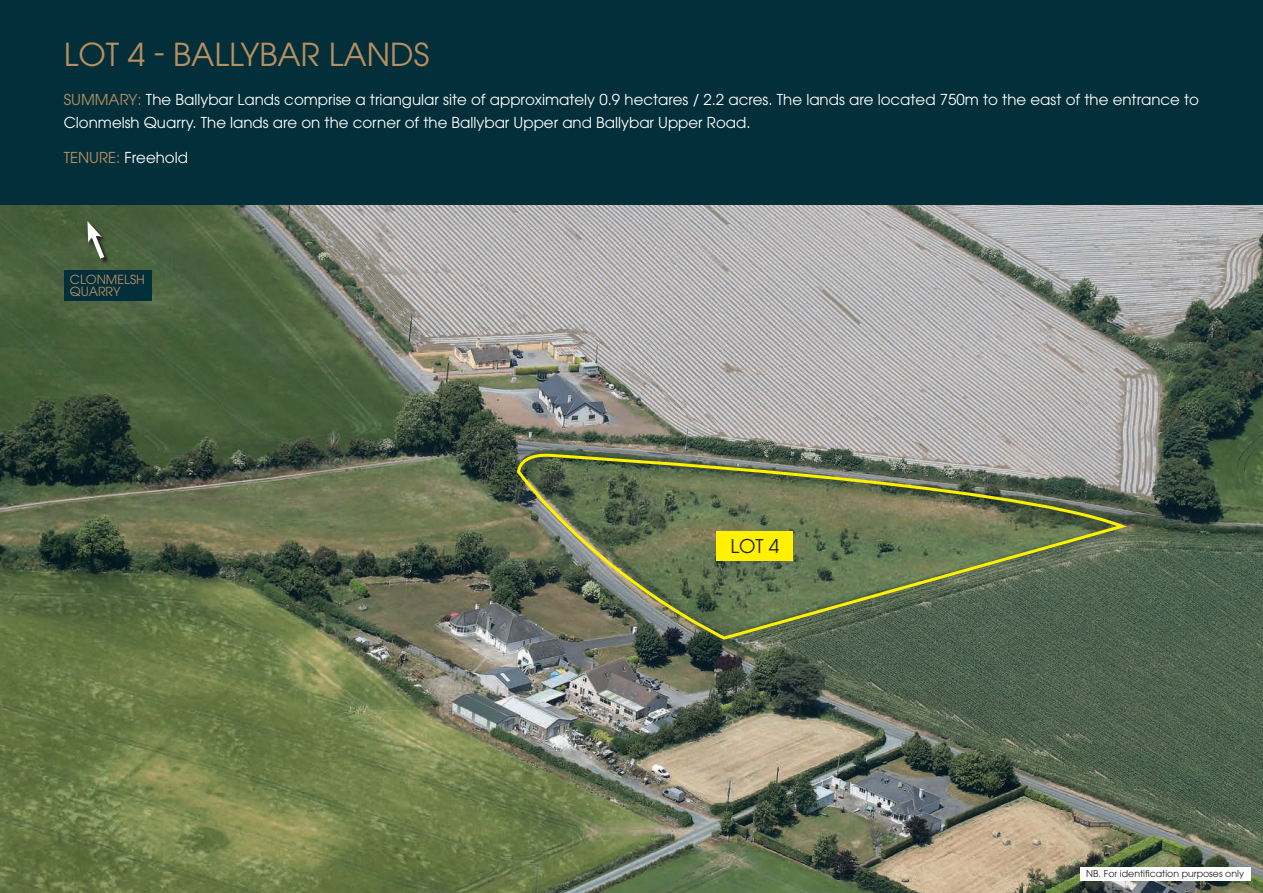
<style>
.page{position:relative;width:1263px;height:893px;background:#022f3a}
.page>*{position:absolute;margin:0;border:0;box-sizing:border-box;transform-origin:0 0}
.t1{font:31.5px "ITC Avant Garde Pro";color:#b98f61}
.t2{font:18.9px "ITC Avant Garde Pro";color:#231f20}
.t3{font:15px/22.5px "ITC Avant Garde Pro";color:#fff}
.t4{font:12.6px/12.6px "ITC Avant Garde Pro";color:#b98f61}
.t5{font:9.45px "ITC Avant Garde Pro";color:#231f20}
.s1{color:#b98f61}
</style>
<div class="page">
<img style="left:0;top:205px;width:1263px;height:688px">
<svg style="left:515px;top:453px;width:616px;height:189px;background:#687455"></svg>
<div style="left:88px;top:221px;width:22px;height:44px;background:#4a613c"></div>
<svg style="left:86px;top:221px;width:22px;height:42px"></svg>
<div style="left:716px;top:531px;width:77px;height:29px;background:#fff101"></div>
<div style="left:64px;top:270px;width:87px;height:31px;background:#022f3a"></div>
<div style="left:1080px;top:867px;width:170px;height:13px;background:#fff"></div>
<h1 class="t1" style="left:64px;top:35px;width:367px">LOT 4 - BALLYBAR LANDS</h1>
<p class="t3" style="left:64px;top:88px;width:1137px"><span class="s1">SUMMARY:</span> The Ballybar Lands comprise a triangular site of approximately 0.9 hectares / 2.2 acres. The lands are located 750m to the east of the entrance to<br>Clonmelsh Quarry. The lands are on the corner of the Ballybar Upper and Ballybar Upper Road.</p>
<p class="t3" style="left:64px;top:146px;width:126px"><span class="s1">TENURE:</span> Freehold</p>
<p class="t4" style="left:70px;top:273px;width:76px">CLONMELSH<br>QUARRY</p>
<p class="t2" style="left:730px;top:534px;width:50px">LOT 4</p>
<p class="t5" style="left:1086px;top:868px;width:159px">NB. For identification purposes only</p>
</div>
